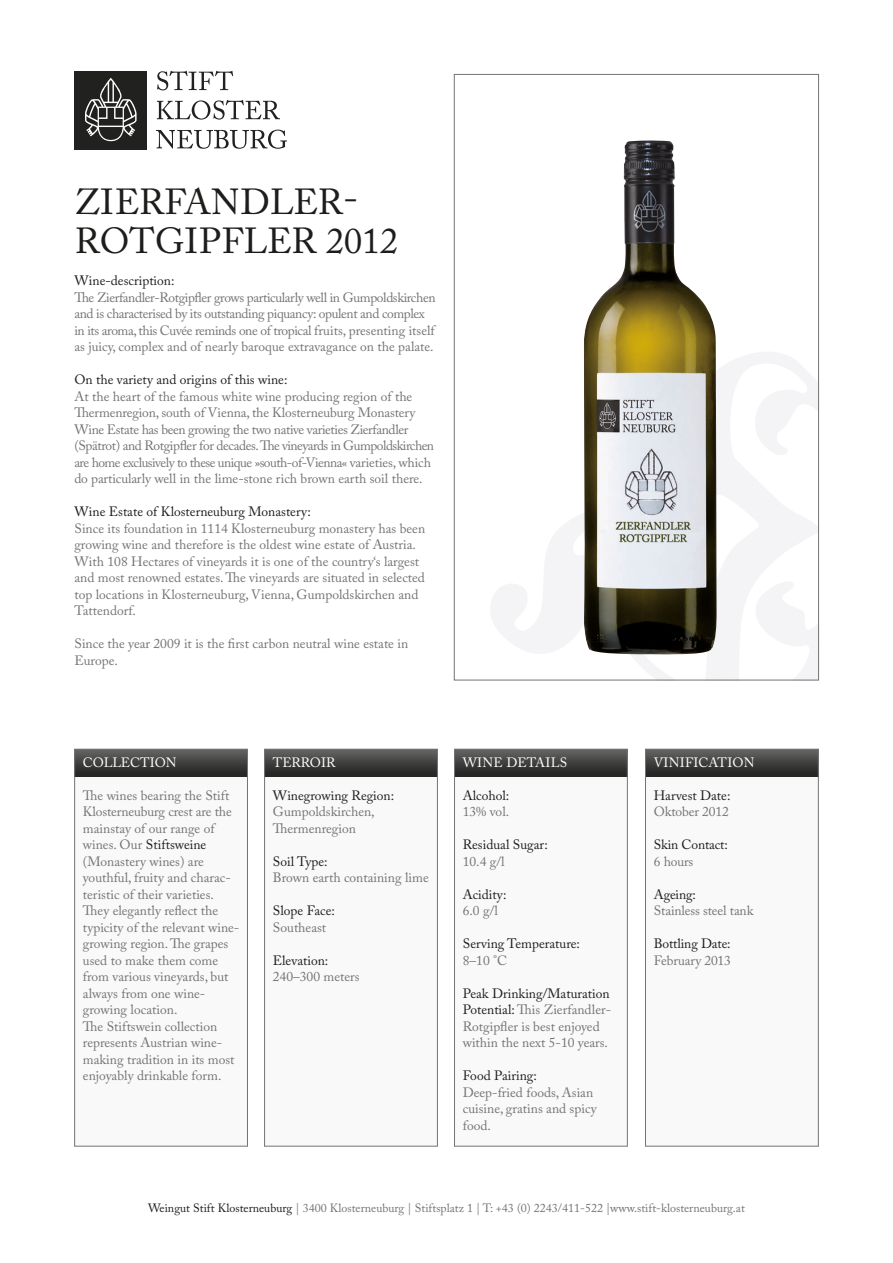
<style>
.page{position:relative;width:893px;height:1263px;background:#fff}
.page>*{position:absolute;margin:0;border:0;box-sizing:border-box;transform-origin:0 0}
.t1{font:36px "Adobe Caslon Pro";letter-spacing:.005em;color:#1d1d1b}
.t2{font:13.5px/16.5px "Adobe Caslon Pro";color:#757373}
.t3{font:13.5px/16.5px "Adobe Caslon Pro";letter-spacing:-.03em;color:#757373}
.t4{font:13.5px "Adobe Caslon Pro";color:#1d1d1b}
.t5{font:13.5px "Adobe Caslon Pro";letter-spacing:.01em;color:#fff}
.t6{font:12px "Adobe Caslon Pro";color:#757373}
.s1{color:#1d1d1b}
</style>
<div class="page">
<svg style="left:157px;top:71px;width:76px;height:19px"></svg>
<svg style="left:157px;top:100px;width:123px;height:20px"></svg>
<svg style="left:156px;top:130px;width:131px;height:19px"></svg>
<div style="left:74px;top:71px;width:73px;height:78px;background:#21211f"></div>
<svg style="left:85px;top:78px;width:52px;height:63px"></svg>
<div style="left:75px;top:749px;width:172px;height:397px;background:#f9f9f9"></div>
<img style="left:76px;top:751px;width:170px;height:26px">
<div style="left:74px;top:749px;width:174px;height:397px;border:1px solid #757373"></div>
<div style="left:645px;top:749px;width:173px;height:397px;background:#f9f9f9"></div>
<img style="left:647px;top:751px;width:170px;height:26px">
<div style="left:645px;top:749px;width:174px;height:397px;border:1px solid #757373"></div>
<div style="left:265px;top:749px;width:172px;height:397px;background:#f9f9f9"></div>
<img style="left:266px;top:751px;width:170px;height:26px">
<div style="left:264px;top:749px;width:174px;height:397px;border:1px solid #757373"></div>
<div style="left:454px;top:749px;width:173px;height:397px;background:#f9f9f9"></div>
<img style="left:456px;top:751px;width:170px;height:26px">
<div style="left:454px;top:749px;width:174px;height:397px;border:1px solid #757373"></div>
<img style="left:584px;top:140px;width:133px;height:515px">
<p class="t1" style="left:75px;top:181px;width:285px">ZIERFANDLER-</p>
<p class="t1" style="left:75px;top:220px;width:325px">ROTGIPFLER 2012</p>
<p class="t4" style="left:74px;top:273px;width:102px">Wine-description:</p>
<p class="t3" style="left:74px;top:289px;width:363px">The Zierfandler-Rotgipfler grows particularly well in Gumpoldskirchen and is characterised by its outstanding piquancy: opulent and complex in its aroma, this Cuvée reminds one of tropical fruits, presenting itself as juicy, complex and of nearly baroque extravagance on the palate.</p>
<p class="t4" style="left:74px;top:372px;width:215px">On the variety and origins of this wine:</p>
<p class="t2" style="left:74px;top:388px;width:361px">At the heart of the famous white wine producing region of the Thermenregion, south of Vienna, the Klosterneuburg Monastery Wine Estate has been growing the two native varieties Zierfandler (Spätrot) and Rotgipfler for decades. The vineyards in Gumpoldskirchen are home exclusively to these unique »south-of-Vienna« varieties, which do particularly well in the lime-stone rich brown earth soil there.</p>
<p class="t4" style="left:74px;top:504px;width:238px">Wine Estate of Klosterneuburg Monastery:</p>
<p class="t2" style="left:74px;top:520px;width:352px">Since its foundation in 1114 Klosterneuburg monastery has been growing wine and therefore is the oldest wine estate of Austria.<br>With 108 Hectares of vineyards it is one of the country‘s largest and most renowned estates. The vineyards are situated in selected top locations in Klosterneuburg, Vienna, Gumpoldskirchen and Tattendorf.</p>
<p class="t2" style="left:74px;top:635px;width:335px">Since the year 2009 it is the first carbon neutral wine estate in<br>Europe.</p>
<p class="t5" style="left:83px;top:754px;width:95px">COLLECTION</p>
<p class="t2" style="left:83px;top:787px;width:150px">The wines bearing the Stift<br>Klosterneuburg crest are the mainstay of our range of wines. Our <span class="s1">Stiftsweine</span></p>
<p class="t2" style="left:83px;top:853px;width:158px">(Monastery wines) are youthful, fruity and charac&shy;teristic of their varieties.<br>They elegantly reflect the typicity of the relevant wine&shy;growing region. The grapes used to make them come from various vineyards, but always from one wine-</p>
<p class="t2" style="left:83px;top:1001px;width:96px">growing location.</p>
<p class="t2" style="left:83px;top:1018px;width:153px">The Stiftswein collection represents Austrian wine&shy;making tradition in its most enjoyably drinkable form.</p>
<p class="t5" style="left:273px;top:754px;width:64px">TERROIR</p>
<p class="t4" style="left:273px;top:787px;width:123px">Winegrowing Region:</p>
<p class="t2" style="left:273px;top:803px;width:103px">Gumpoldskirchen,</p>
<p class="t2" style="left:273px;top:820px;width:85px">Thermenregion</p>
<p class="t4" style="left:273px;top:853px;width:56px">Soil Type:</p>
<p class="t2" style="left:273px;top:869px;width:157px">Brown earth containing lime</p>
<p class="t4" style="left:273px;top:903px;width:63px">Slope Face:</p>
<p class="t2" style="left:273px;top:919px;width:55px">Southeast</p>
<p class="t4" style="left:273px;top:952px;width:57px">Elevation:</p>
<p class="t2" style="left:273px;top:968px;width:88px">240–300 meters</p>
<p class="t5" style="left:463px;top:754px;width:106px">WINE DETAILS</p>
<p class="t4" style="left:463px;top:787px;width:48px">Alcohol:</p>
<p class="t2" style="left:463px;top:803px;width:48px">13% vol.</p>
<p class="t4" style="left:463px;top:837px;width:87px">Residual Sugar:</p>
<p class="t2" style="left:463px;top:853px;width:43px">10.4 g/l</p>
<p class="t4" style="left:463px;top:886px;width:45px">Acidity:</p>
<p class="t2" style="left:463px;top:902px;width:37px">6.0 g/l</p>
<p class="t4" style="left:463px;top:936px;width:119px">Serving Temperature:</p>
<p class="t2" style="left:463px;top:952px;width:46px">8–10 °C</p>
<p class="t2" style="left:463px;top:985px;width:150px"><span class="s1">Peak Drinking/Maturation<br>Potential:</span> This Zierfandler-<br>Rotgipfler is best enjoyed within the next 5-10 years.</p>
<p class="t4" style="left:463px;top:1068px;width:76px">Food Pairing:</p>
<p class="t2" style="left:463px;top:1084px;width:132px">Deep-fried foods, Asian</p>
<p class="t2" style="left:463px;top:1100px;width:135px">cuisine, gratins and spicy food.</p>
<p class="t5" style="left:654px;top:754px;width:102px">VINIFICATION</p>
<p class="t4" style="left:654px;top:787px;width:78px">Harvest Date:</p>
<p class="t2" style="left:654px;top:803px;width:77px">Oktober 2012</p>
<p class="t4" style="left:654px;top:837px;width:76px">Skin Contact:</p>
<p class="t2" style="left:654px;top:853px;width:41px">6 hours</p>
<p class="t4" style="left:654px;top:886px;width:44px">Ageing:</p>
<p class="t2" style="left:654px;top:902px;width:101px">Stainless steel tank</p>
<p class="t4" style="left:654px;top:936px;width:78px">Bottling Date:</p>
<p class="t2" style="left:654px;top:952px;width:79px">February 2013</p>
<p class="t6" style="left:148px;top:1201px;width:598px"><span class="s1">Weingut Stift Klosterneuburg</span> | 3400 Klosterneuburg | Stiftsplatz 1 | T: +43 (0) 2243/411-522 |www.stift-klosterneuburg.at</p>
</div>
